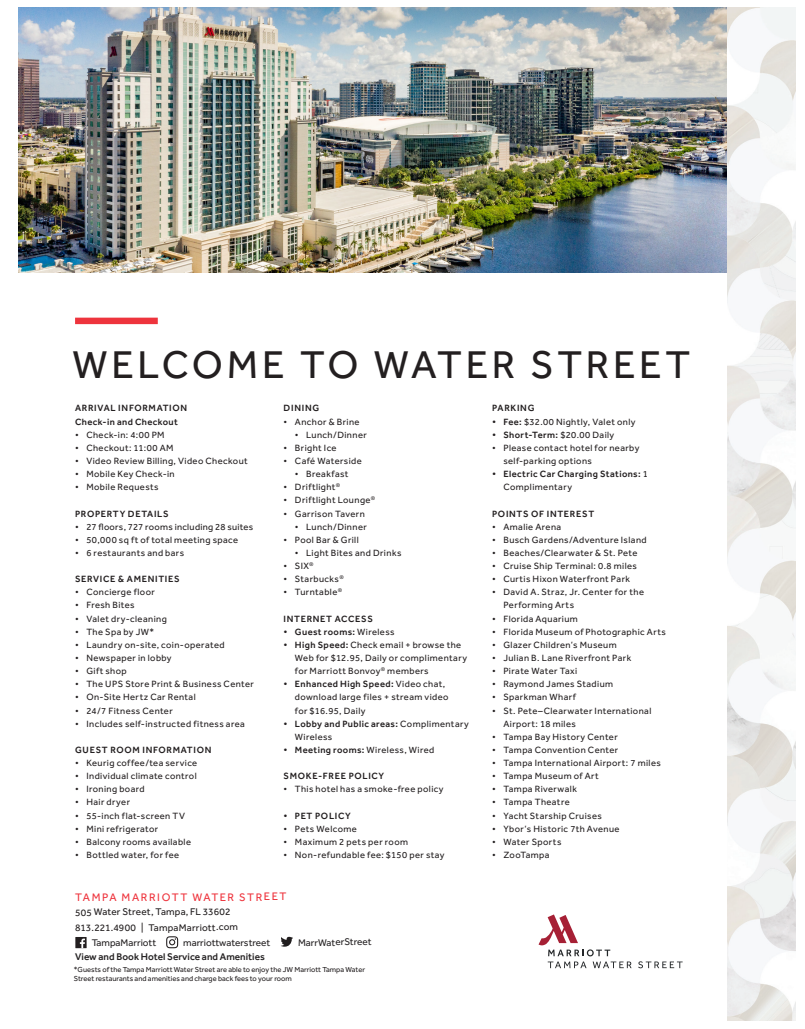
<style>
.page{position:relative;width:805px;height:1029px;background:#fff}
.page>*{position:absolute;margin:0;border:0;box-sizing:border-box;transform-origin:0 0}
.Headline{font:40px "Effra";letter-spacing:.085em;color:#231f20}
.Property_Name-Contac{font:11.25px "Effra";letter-spacing:.135em;color:#ee343d}
.Address_Phpne_MARSHA{font:10px "Effra";letter-spacing:.015em;color:#231f20}
.Social{font:10px "Effra";color:#262324}
.Social-2{font:500 10px "Effra";color:#262324}
.t1{font:9.38px/13.1px "Effra";letter-spacing:.045em;color:#231f20}
.Phone_Marriotthotels{font:500 9.38px/13.1px "Effra";letter-spacing:.04em;color:#231f20}
.Phone_Marriotthotels-2{font:500 9.38px "Effra";letter-spacing:.065em;color:#231f20}
.Body_Copy{font:500 9.38px "Effra";letter-spacing:.04em;color:#231f20}
.t2{font:7.5px/9px "Effra";color:#231f20}
.s1{font-weight:400}
.s2{font-weight:500}
</style>
<div class="page">
<img style="left:19px;top:8px;width:709px;height:264px">
<svg style="left:75px;top:317px;width:83px;height:7px"></svg>
<svg style="left:539px;top:914px;width:93px;height:54px"></svg>
<svg style="left:638px;top:961px;width:45px;height:7px"></svg>
<img style="left:728px;top:8px;width:67px;height:1012px">
<div style="left:75px;top:936px;width:12px;height:12px;background:#231f20"></div>
<svg style="left:80px;top:938px;width:5px;height:10px"></svg>
<svg style="left:166px;top:936px;width:12px;height:12px"></svg>
<svg style="left:281px;top:936px;width:12px;height:10px"></svg>
<p class="Headline" style="left:73px;top:341px;width:619px">WELCOME TO WATER STREET</p>
<p class="Phone_Marriotthotels-2" style="left:75px;top:403px;width:114px">ARRIVAL INFORMATION</p>
<p class="Body_Copy" style="left:75px;top:416px;width:104px">Check-in and Checkout</p>
<p class="t1" style="left:75px;top:428px;width:91px">• Check-in: 4:00 PM</p>
<p class="t1" style="left:75px;top:441px;width:100px">• Checkout: 11:00 AM</p>
<p class="t1" style="left:75px;top:454px;width:174px">• Video Review Billing, Video Checkout</p>
<p class="t1" style="left:75px;top:467px;width:101px">• Mobile Key Check-in</p>
<p class="t1" style="left:75px;top:480px;width:85px">• Mobile Requests</p>
<p class="Phone_Marriotthotels-2" style="left:75px;top:508px;width:95px">PROPERTY DETAILS</p>
<p class="t1" style="left:75px;top:520px;width:180px">• 27 floors, 727 rooms including 28 suites</p>
<p class="t1" style="left:75px;top:533px;width:165px">• 50,000 sq ft of total meeting space</p>
<p class="t1" style="left:75px;top:546px;width:110px">• 6 restaurants and bars</p>
<p class="Phone_Marriotthotels-2" style="left:75px;top:573px;width:106px">SERVICE &amp; AMENITIES</p>
<p class="t1" style="left:75px;top:585px;width:81px">• Concierge floor</p>
<p class="t1" style="left:75px;top:598px;width:61px">• Fresh Bites</p>
<p class="t1" style="left:75px;top:611px;width:93px">• Valet dry-cleaning</p>
<p class="t1" style="left:75px;top:625px;width:81px">• The Spa by JW*</p>
<p class="t1" style="left:75px;top:638px;width:151px">• Laundry on-site, coin-operated</p>
<p class="t1" style="left:75px;top:651px;width:98px">• Newspaper in lobby</p>
<p class="t1" style="left:75px;top:664px;width:53px">• Gift shop</p>
<p class="t1" style="left:75px;top:677px;width:180px">• The UPS Store Print &amp; Business Center</p>
<p class="t1" style="left:75px;top:690px;width:122px">• On-Site Hertz Car Rental</p>
<p class="t1" style="left:75px;top:703px;width:99px">• 24/7 Fitness Center</p>
<p class="t1" style="left:75px;top:716px;width:171px">• Includes self-instructed fitness area</p>
<p class="Phone_Marriotthotels-2" style="left:75px;top:744px;width:138px">GUEST ROOM INFORMATION</p>
<p class="t1" style="left:75px;top:756px;width:124px">• Keurig coffee/tea service</p>
<p class="t1" style="left:75px;top:769px;width:123px">• Individual climate control</p>
<p class="t1" style="left:75px;top:782px;width:71px">• Ironing board</p>
<p class="t1" style="left:75px;top:795px;width:56px">• Hair dryer</p>
<p class="t1" style="left:75px;top:808px;width:111px">• 55-inch flat-screen TV</p>
<p class="t1" style="left:75px;top:821px;width:85px">• Mini refrigerator</p>
<p class="t1" style="left:75px;top:835px;width:117px">• Balcony rooms available</p>
<p class="t1" style="left:75px;top:848px;width:106px">• Bottled water, for fee</p>
<p class="Phone_Marriotthotels-2" style="left:284px;top:403px;width:37px">DINING</p>
<p class="t1" style="left:284px;top:415px;width:78px">• Anchor &amp; Brine</p>
<p class="t1" style="left:295px;top:428px;width:73px">• Lunch/Dinner</p>
<p class="t1" style="left:284px;top:441px;width:54px">• Bright Ice</p>
<p class="t1" style="left:284px;top:454px;width:80px">• Café Waterside</p>
<p class="t1" style="left:295px;top:467px;width:55px">• Breakfast</p>
<p class="t1" style="left:284px;top:480px;width:58px">• Driftlight<sup>®</sup></p>
<p class="t1" style="left:284px;top:493px;width:93px">• Driftlight Lounge<sup>®</sup></p>
<p class="t1" style="left:284px;top:506px;width:83px">• Garrison Tavern</p>
<p class="t1" style="left:295px;top:520px;width:73px">• Lunch/Dinner</p>
<p class="t1" style="left:284px;top:533px;width:77px">• Pool Bar &amp; Grill</p>
<p class="t1" style="left:295px;top:546px;width:108px">• Light Bites and Drinks</p>
<p class="t1" style="left:284px;top:559px;width:32px">• SIX<sup>®</sup></p>
<p class="t1" style="left:284px;top:572px;width:62px">• Starbucks<sup>®</sup></p>
<p class="t1" style="left:284px;top:585px;width:60px">• Turntable<sup>®</sup></p>
<p class="Phone_Marriotthotels-2" style="left:284px;top:613px;width:91px">INTERNET ACCESS</p>
<p class="Phone_Marriotthotels" style="left:284px;top:625px;width:112px">• Guest rooms: <span class="s1">Wireless</span></p>
<p class="t1" style="left:295px;top:638px;width:174px;text-indent:-11px"><span class="s2">• High Speed:</span> Check email + browse the<br>Web for $12.95, Daily or complimentary for Marriott Bonvoy<sup>®</sup> members</p>
<p class="t1" style="left:295px;top:677px;width:155px;text-indent:-11px"><span class="s2">• Enhanced High Speed:</span> Video chat, download large files + stream video for $16.95, Daily</p>
<p class="Phone_Marriotthotels" style="left:295px;top:716px;width:176px;text-indent:-11px">• Lobby and Public areas: <span class="s1">Complimentary<br>Wireless</span></p>
<p class="Phone_Marriotthotels" style="left:284px;top:743px;width:152px">• Meeting rooms: <span class="s1">Wireless, Wired</span></p>
<p class="Phone_Marriotthotels-2" style="left:284px;top:770px;width:102px">SMOKE-FREE POLICY</p>
<p class="t1" style="left:284px;top:782px;width:162px">• This hotel has a smoke-free policy</p>
<p class="Phone_Marriotthotels-2" style="left:284px;top:809px;width:69px">• PET POLICY</p>
<p class="t1" style="left:284px;top:821px;width:75px">• Pets Welcome</p>
<p class="t1" style="left:284px;top:835px;width:126px">• Maximum 2 pets per room</p>
<p class="t1" style="left:284px;top:848px;width:162px">• Non-refundable fee: $150 per stay</p>
<p class="Phone_Marriotthotels-2" style="left:492px;top:403px;width:44px">PARKING</p>
<p class="t1" style="left:492px;top:415px;width:145px"><span class="s2">• Fee:</span> $32.00 Nightly, Valet only</p>
<p class="Phone_Marriotthotels" style="left:492px;top:428px;width:124px">• Short-Term: <span class="s1">$20.00 Daily</span></p>
<p class="t1" style="left:503px;top:441px;width:137px;text-indent:-11px">• Please contact hotel for nearby self-parking options</p>
<p class="Phone_Marriotthotels" style="left:503px;top:467px;width:146px;text-indent:-11px">• Electric Car Charging Stations: <span class="s1">1<br>Complimentary</span></p>
<p class="Phone_Marriotthotels-2" style="left:492px;top:508px;width:104px">POINTS OF INTEREST</p>
<p class="t1" style="left:492px;top:520px;width:71px">• Amalie Arena</p>
<p class="t1" style="left:492px;top:533px;width:156px">• Busch Gardens/Adventure Island</p>
<p class="t1" style="left:492px;top:546px;width:147px">• Beaches/Clearwater &amp; St. Pete</p>
<p class="t1" style="left:492px;top:559px;width:146px">• Cruise Ship Terminal: 0.8 miles</p>
<p class="t1" style="left:492px;top:572px;width:139px">• Curtis Hixon Waterfront Park</p>
<p class="t1" style="left:503px;top:585px;width:142px;text-indent:-11px">• David A. Straz, Jr. Center for the<br>Performing Arts</p>
<p class="t1" style="left:492px;top:611px;width:87px">• Florida Aquarium</p>
<p class="t1" style="left:492px;top:625px;width:175px">• Florida Museum of Photographic Arts</p>
<p class="t1" style="left:492px;top:638px;width:126px">• Glazer Children’s Museum</p>
<p class="t1" style="left:492px;top:651px;width:141px">• Julian B. Lane Riverfront Park</p>
<p class="t1" style="left:492px;top:664px;width:87px">• Pirate Water Taxi</p>
<p class="t1" style="left:492px;top:677px;width:123px">• Raymond James Stadium</p>
<p class="t1" style="left:492px;top:690px;width:85px">• Sparkman Wharf</p>
<p class="t1" style="left:503px;top:703px;width:149px;text-indent:-11px">• St. Pete–Clearwater International<br>Airport: 18 miles</p>
<p class="t1" style="left:492px;top:730px;width:127px">• Tampa Bay History Center</p>
<p class="t1" style="left:492px;top:743px;width:128px">• Tampa Convention Center</p>
<p class="t1" style="left:492px;top:756px;width:170px">• Tampa International Airport: 7 miles</p>
<p class="t1" style="left:492px;top:769px;width:108px">• Tampa Museum of Art</p>
<p class="t1" style="left:492px;top:782px;width:86px">• Tampa Riverwalk</p>
<p class="t1" style="left:492px;top:795px;width:79px">• Tampa Theatre</p>
<p class="t1" style="left:492px;top:808px;width:111px">• Yacht Starship Cruises</p>
<p class="t1" style="left:492px;top:821px;width:129px">• Ybor’s Historic 7th Avenue</p>
<p class="t1" style="left:492px;top:835px;width:71px">• Water Sports</p>
<p class="t1" style="left:492px;top:848px;width:59px">• ZooTampa</p>
<p class="Property_Name-Contac" style="left:75px;top:890px;width:213px">TAMPA MARRIOTT WATER STREET</p>
<p class="Address_Phpne_MARSHA" style="left:75px;top:906px;width:157px">505 Water Street, Tampa, FL 33602</p>
<p class="Address_Phpne_MARSHA" style="left:75px;top:921px;width:164px">813.221.4900 | TampaMarriott.com</p>
<p class="Social" style="left:92px;top:936px;width:66px">TampaMarriott</p>
<p class="Social" style="left:183px;top:936px;width:89px">marriottwaterstreet</p>
<p class="Social" style="left:298px;top:936px;width:75px">MarrWaterStreet</p>
<p class="Social-2" style="left:75px;top:950px;width:191px">View and Book Hotel Service and Amenities</p>
<p class="t2" style="left:74px;top:964px;width:293px">*Guests of the Tampa Marriott Water Street are able to enjoy the JW Marriott Tampa Water<br>Street restaurants and amenities and charge back fees to your room</p>
</div>
